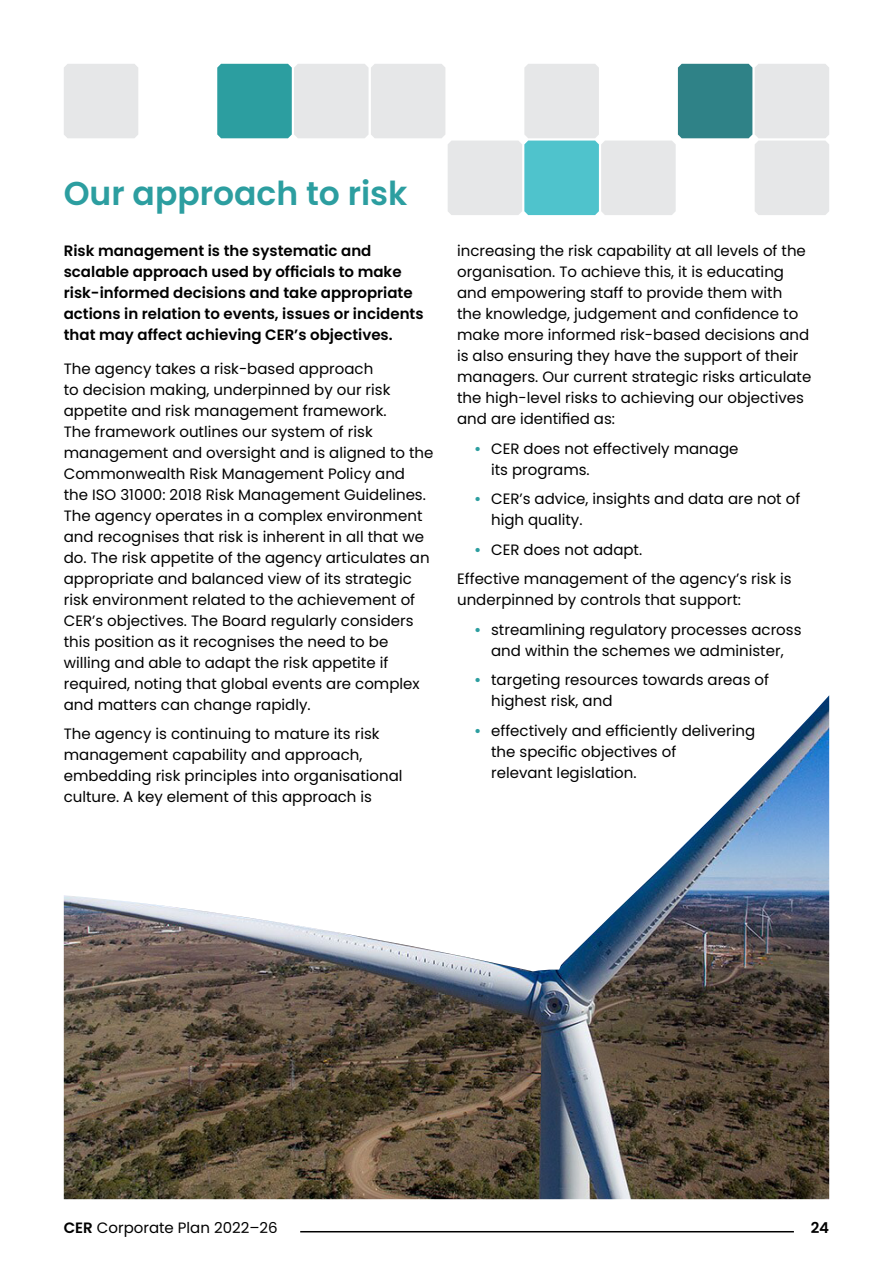
<style>
.page{position:relative;width:893px;height:1263px;background:#fff}
.page>*{position:absolute;margin:0;border:0;box-sizing:border-box;transform-origin:0 0}
.t1{font:600 33px "Poppins";color:#2c9ea0}
.t2{font:15px/21px "Poppins";color:#000}
.t3{font:600 15px/21px "Poppins";color:#000}
.s1{font-weight:600;color:#2c9ea0}
.s2{font-weight:600}
</style>
<div class="page">
<hr style="left:300px;top:1231px;width:494px;height:1px;background:#000">
<div style="left:64px;top:64px;width:74px;height:74px;background:#e6e7e8"></div>
<svg style="left:217px;top:64px;width:612px;height:151px"></svg>
<img style="left:64px;top:695px;width:765px;height:504px">
<h1 class="t1" style="left:64px;top:174px;width:345px">Our approach to risk</h1>
<p class="t3" style="left:64px;top:240px;width:361px">Risk management is the systematic and scalable approach used by officials to make risk-informed decisions and take appropriate actions in relation to events, issues or incidents that may affect achieving CER’s objectives.</p>
<p class="t2" style="left:64px;top:358px;width:371px">The agency takes a risk-based approach<br>to decision making, underpinned by our risk appetite and risk management framework.<br>The framework outlines our system of risk management and oversight and is aligned to the Commonwealth Risk Management Policy and<br>the ISO 31000: 2018 Risk Management Guidelines.<br>The agency operates in a complex environment and recognises that risk is inherent in all that we do. The risk appetite of the agency articulates an appropriate and balanced view of its strategic risk environment related to the achievement of CER’s objectives. The Board regularly considers this position as it recognises the need to be willing and able to adapt the risk appetite if required, noting that global events are complex and matters can change rapidly.</p>
<p class="t2" style="left:64px;top:724px;width:340px">The agency is continuing to mature its risk management capability and approach, embedding risk principles into organisational culture. A key element of this approach is</p>
<p class="t2" style="left:457px;top:240px;width:356px">increasing the risk capability at all levels of the organisation. To achieve this, it is educating and empowering staff to provide them with<br>the knowledge, judgement and confidence to make more informed risk-based decisions and is also ensuring they have the support of their managers. Our current strategic risks articulate the high-level risks to achieving our objectives and are identified as:</p>
<p class="t2" style="left:491px;top:438px;width:249px;text-indent:-17px"><span class="s1">•</span> CER does not effectively manage its programs.</p>
<p class="t2" style="left:491px;top:488px;width:311px;text-indent:-17px"><span class="s1">•</span> CER’s advice, insights and data are not of high quality.</p>
<p class="t2" style="left:457px;top:535px;width:336px;line-height:29.5px;text-indent:17px"><span class="s1">•</span> CER does not adapt.<br>Effective management of the agency’s risk is</p>
<p class="t2" style="left:457px;top:589px;width:286px">underpinned by controls that support:</p>
<p class="t2" style="left:474px;top:619px;width:329px;text-align:center"><span class="s1">•</span> streamlining regulatory processes across and within the schemes we administer,</p>
<p class="t2" style="left:491px;top:669px;width:279px;text-indent:-17px"><span class="s1">•</span> targeting resources towards areas of highest risk, and</p>
<p class="t2" style="left:491px;top:720px;width:266px;text-indent:-17px"><span class="s1">•</span> effectively and efficiently delivering the specific objectives of<br>relevant legislation.</p>
<p class="t2" style="left:64px;top:1217px;width:215px"><span class="s2">CER</span> Corporate Plan 2022–26</p>
<p class="t3" style="left:811px;top:1217px;width:20px">24</p>
</div>
